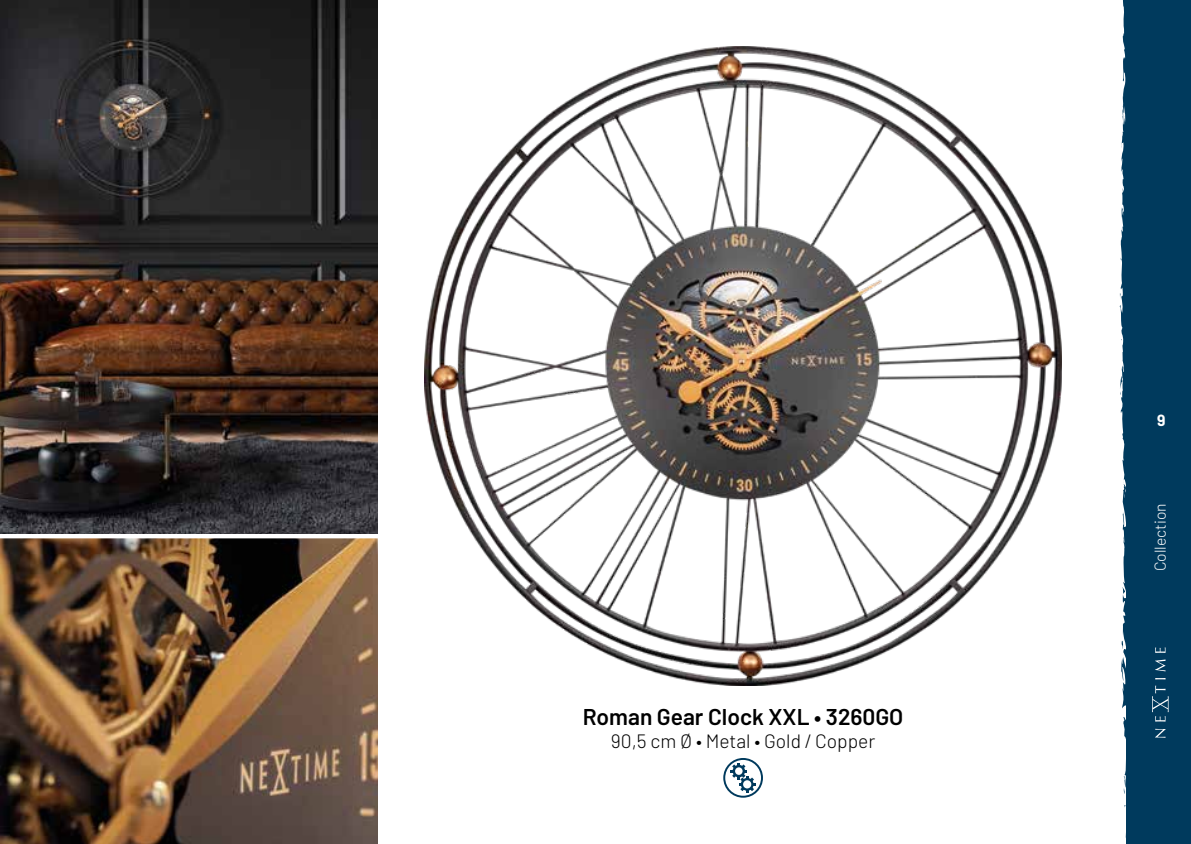
<style>
.page{position:relative;width:1191px;height:844px;background:#fff}
.page>*{position:absolute;margin:0;border:0;box-sizing:border-box;transform-origin:0 0}
.t1{font:600 22.75px "Barlow";color:#000}
.t2{font:300 19.25px "Barlow";color:#000}
.t3{font:300 15.75px "Barlow";color:#fff}
.t4{font:700 15.75px "Barlow";color:#fff}
</style>
<div class="page">
<div style="left:1126px;top:0;width:65px;height:843px;background:#003a5d"></div>
<svg style="left:1119px;top:0;width:14px;height:844px"></svg>
<svg style="left:1152px;top:685px;width:17px;height:53px"></svg>
<svg style="left:1155px;top:647px;width:11px;height:32px"></svg>
<img style="left:0;top:0;width:377px;height:843px">
<hr style="left:0;top:534px;width:446px;height:4px;background:#fff">
<img style="left:424px;top:46px;width:637px;height:639px">
<svg style="left:723px;top:758px;width:40px;height:39px"></svg>
<div style="left:735px;top:767px;width:7px;height:7px;background:#fff;border-radius:50%"></div>
<p class="t1" style="left:583px;top:702px;width:322px">Roman Gear Clock XXL • 3260GO</p>
<p class="t2" style="left:611px;top:729px;width:266px">90,5 cm Ø • Metal • Gold / Copper</p>
<p class="t4" style="left:1157px;top:410px;width:10px">9</p>
<p class="t3" style="left:1150px;top:571px;width:70px;rotate:-90deg">Collection</p>
</div>
